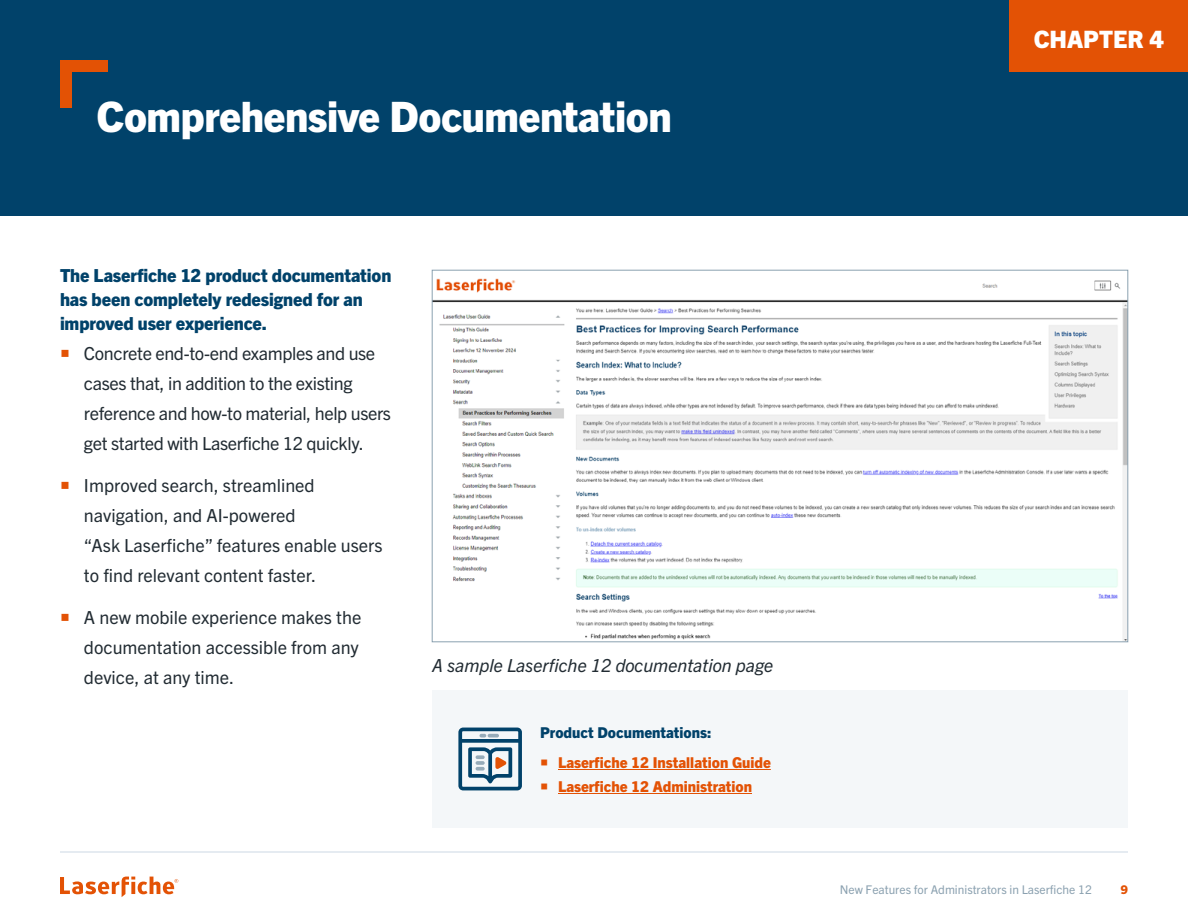
<style>
.page{position:relative;width:1188px;height:918px;background:#fff}
.page>*{position:absolute;margin:0;border:0;box-sizing:border-box;transform-origin:0 0}
.t1{font:800 42px "Trade Gothic Next LT Pro";letter-spacing:-.01em;color:#fff}
.t2{font:800 24px "Trade Gothic Next LT Pro";color:#fff}
.t3{font:18px/30px "Trade Gothic Next LT Pro";color:#222c33}
.t4{font:18px/30px "Trade Gothic Next LT Pro";letter-spacing:-.02em;color:#222c33}
.t5{font:800 18px/24px "Trade Gothic Next LT Pro";letter-spacing:-.005em;color:#01426a}
.t6{font:italic 18px "Trade Gothic Next LT Pro";color:#222c33}
.t7{font:800 15px/24px "Trade Gothic Next LT Pro";color:#e35205}
.t8{font:800 15px "Trade Gothic Next LT Pro";color:#01426a}
.t9{font:12px "Trade Gothic Next LT Pro";color:#8ba1b0}
.t10{font:800 12px "Trade Gothic Next LT Pro";color:#e35205}
</style>
<div class="page">
<svg style="left:60px;top:877px;width:118px;height:20px"></svg>
<hr style="left:60px;top:851px;width:1068px;height:2px;background:#dde5ed">
<div style="left:0;top:0;width:1188px;height:216px;background:#01426a"></div>
<div style="left:1010px;top:0;width:178px;height:72px;background:#e35205"></div>
<svg style="left:60px;top:60px;width:48px;height:48px"></svg>
<div style="left:432px;top:690px;width:696px;height:138px;background:#f4f7f9"></div>
<hr style="left:558px;top:769px;width:213px;height:1px;background:#e35205">
<hr style="left:558px;top:793px;width:194px;height:1px;background:#e35205">
<svg style="left:458px;top:728px;width:64px;height:62px"></svg>
<img style="left:434px;top:278px;width:692px;height:362px">
<h1 class="t1" style="left:96px;top:87px;width:577px">Comprehensive Documentation</h1>
<p class="t5" style="left:60px;top:262px;width:333px">The Laserfiche 12 product documentation has been completely redesigned for an improved user experience.</p>
<p class="t4" style="left:84px;top:337px;width:309px">Concrete end-to-end examples and use cases that, in addition to the existing reference and how-to material, help users get started with Laserfiche 12 quickly.</p>
<p class="t3" style="left:84px;top:469px;width:300px">Improved search, streamlined navigation, and AI-powered<br>“Ask Laserfiche” features enable users to find relevant content faster.</p>
<p class="t3" style="left:84px;top:601px;width:279px">A new mobile experience makes the documentation accessible from any device, at any time.</p>
<p class="t6" style="left:432px;top:653px;width:343px">A sample Laserfiche 12 documentation page</p>
<p class="t8" style="left:540px;top:722px;width:173px">Product Documentations:</p>
<p class="t7" style="left:558px;top:750px;width:214px">Laserfiche 12 Installation Guide<br>Laserfiche 12 Administration</p>
<h2 class="t2" style="left:1034px;top:23px;width:132px">CHAPTER 4</h2>
<p class="t9" style="left:840px;top:881px;width:254px">New Features for Administrators in Laserfiche 12</p>
<p class="t10" style="left:1121px;top:881px;width:9px">9</p>
</div>
